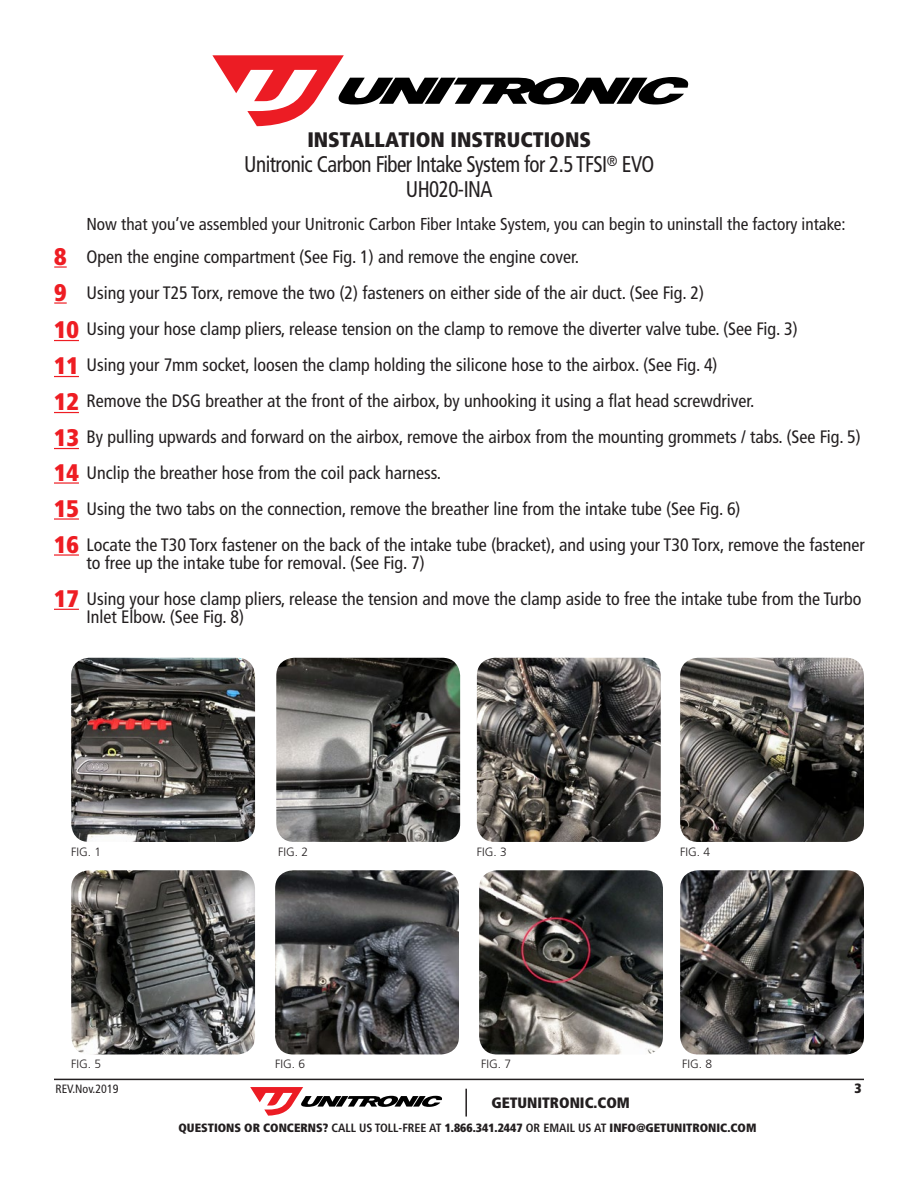
<style>
.page{position:relative;width:918px;height:1188px;background:#fff}
.page>*{position:absolute;margin:0;border:0;box-sizing:border-box;transform-origin:0 0}
.t1{font:900 condensed 24px "Frutiger LT Std";color:#ee1d23}
.t2{font:condensed 22.65px/25.2px "Frutiger LT Std";letter-spacing:-.025em;color:#231f20;text-align:center;scale:.93 1}
.t3{font:900 condensed 21px "Frutiger LT Std";color:#231f20}
.t4{font:condensed 18px/18px "Frutiger LT Std";color:#231f20}
.t5{font:condensed 17.25px "Frutiger LT Std";color:#231f20}
.t6{font:900 condensed 15px "Frutiger LT Std";color:#231f20}
.t7{font:900 condensed 13.5px "Frutiger LT Std";color:#231f20}
.t8{font:900 condensed 12px "Frutiger LT Std";color:#231f20}
.t9{font:300 12px "Frutiger LT Std";color:#231f20}
.t10{font:condensed 12px "Frutiger LT Std";color:#231f20}
.s1{font-weight:700}
</style>
<div class="page">
<hr style="left:54px;top:1079px;width:810px;height:1px;background:#231f20">
<hr style="left:465px;top:1089px;width:2px;height:28px;background:#231f20">
<svg style="left:250px;top:1087px;width:192px;height:29px"></svg>
<svg style="left:212px;top:55px;width:476px;height:71px"></svg>
<img style="left:477px;top:658px;width:184px;height:184px">
<img style="left:680px;top:658px;width:184px;height:184px">
<img style="left:71px;top:870px;width:184px;height:184px">
<img style="left:479px;top:870px;width:184px;height:184px">
<img style="left:680px;top:870px;width:184px;height:184px">
<img style="left:71px;top:658px;width:184px;height:184px">
<img style="left:276px;top:658px;width:184px;height:184px">
<svg style="left:54px;top:266px;width:13px;height:2px"></svg>
<svg style="left:54px;top:302px;width:13px;height:2px"></svg>
<svg style="left:54px;top:340px;width:25px;height:1px"></svg>
<svg style="left:54px;top:376px;width:25px;height:1px"></svg>
<svg style="left:54px;top:412px;width:25px;height:1px"></svg>
<svg style="left:54px;top:448px;width:25px;height:1px"></svg>
<hr style="left:54px;top:482px;width:25px;height:2px;background:#ee1d23">
<hr style="left:54px;top:518px;width:25px;height:2px;background:#ee1d23">
<hr style="left:54px;top:554px;width:25px;height:2px;background:#ee1d23">
<svg style="left:54px;top:609px;width:25px;height:1px"></svg>
<img style="left:275px;top:870px;width:184px;height:184px">
<p class="t3" style="left:307px;top:126px;width:285px">INSTALLATION INSTRUCTIONS</p>
<p class="t2" style="left:244px;top:151px;width:442px">Unitronic Carbon Fiber Intake System for 2.5 TFSI<sup>®</sup> EVO<br>UH020-INA</p>
<p class="t1" style="left:54px;top:242px;width:14px">8</p>
<p class="t1" style="left:54px;top:278px;width:14px">9</p>
<p class="t1" style="left:54px;top:315px;width:26px">10</p>
<p class="t1" style="left:54px;top:351px;width:26px">11</p>
<p class="t1" style="left:54px;top:387px;width:26px">12</p>
<p class="t1" style="left:54px;top:423px;width:26px">13</p>
<p class="t1" style="left:54px;top:458px;width:26px">14</p>
<p class="t1" style="left:54px;top:494px;width:26px">15</p>
<p class="t1" style="left:54px;top:530px;width:26px">16</p>
<p class="t1" style="left:54px;top:584px;width:26px">17</p>
<p class="t5" style="left:86px;top:214px;width:761px">Now that you’ve assembled your Unitronic Carbon Fiber Intake System, you can begin to uninstall the factory intake:</p>
<p class="t4" style="left:86px;top:248px;width:494px">Open the engine compartment (See Fig. 1) and remove the engine cover.</p>
<p class="t4" style="left:86px;top:284px;width:619px">Using your T25 Torx, remove the two (2) fasteners on either side of the air duct. (See Fig. 2)</p>
<p class="t4" style="left:86px;top:320px;width:713px">Using your hose clamp pliers, release tension on the clamp to remove the diverter valve tube. (See Fig. 3)</p>
<p class="t4" style="left:86px;top:356px;width:633px">Using your 7mm socket, loosen the clamp holding the silicone hose to the airbox. (See Fig. 4)</p>
<p class="t4" style="left:86px;top:392px;width:670px">Remove the DSG breather at the front of the airbox, by unhooking it using a flat head screwdriver.</p>
<p class="t4" style="left:86px;top:428px;width:776px">By pulling upwards and forward on the airbox, remove the airbox from the mounting grommets / tabs. (See Fig. 5)</p>
<p class="t4" style="left:86px;top:464px;width:356px">Unclip the breather hose from the coil pack harness.</p>
<p class="t4" style="left:86px;top:500px;width:656px">Using the two tabs on the connection, remove the breather line from the intake tube (See Fig. 6)</p>
<p class="t4" style="left:86px;top:536px;width:780px">Locate the T30 Torx fastener on the back of the intake tube (bracket), and using your T30 Torx, remove the fastener to free up the intake tube for removal. (See Fig. 7)</p>
<p class="t4" style="left:86px;top:590px;width:777px">Using your hose clamp pliers, release the tension and move the clamp aside to free the intake tube from the Turbo<br>Inlet Elbow. (See Fig. 8)</p>
<p class="t9" style="left:71px;top:845px;width:31px">FIG. 1</p>
<p class="t9" style="left:278px;top:845px;width:31px">FIG. 2</p>
<p class="t9" style="left:477px;top:845px;width:31px">FIG. 3</p>
<p class="t9" style="left:680px;top:845px;width:31px">FIG. 4</p>
<p class="t9" style="left:71px;top:1057px;width:31px">FIG. 5</p>
<p class="t9" style="left:481px;top:1057px;width:31px">FIG. 7</p>
<p class="t9" style="left:682px;top:1057px;width:31px">FIG. 8</p>
<p class="t9" style="left:275px;top:1057px;width:31px">FIG. 6</p>
<p class="t10" style="left:56px;top:1081px;width:65px">REV.Nov.2019</p>
<p class="t6" style="left:491px;top:1094px;width:140px">GETUNITRONIC.COM</p>
<p class="t8" style="left:178px;top:1120px;width:580px">QUESTIONS OR CONCERNS? <span class="s1">CALL US TOLL-FREE AT</span> 1.866.341.2447 <span class="s1">OR EMAIL US AT</span> INFO@GETUNITRONIC.COM</p>
<p class="t7" style="left:854px;top:1080px;width:9px">3</p>
</div>
